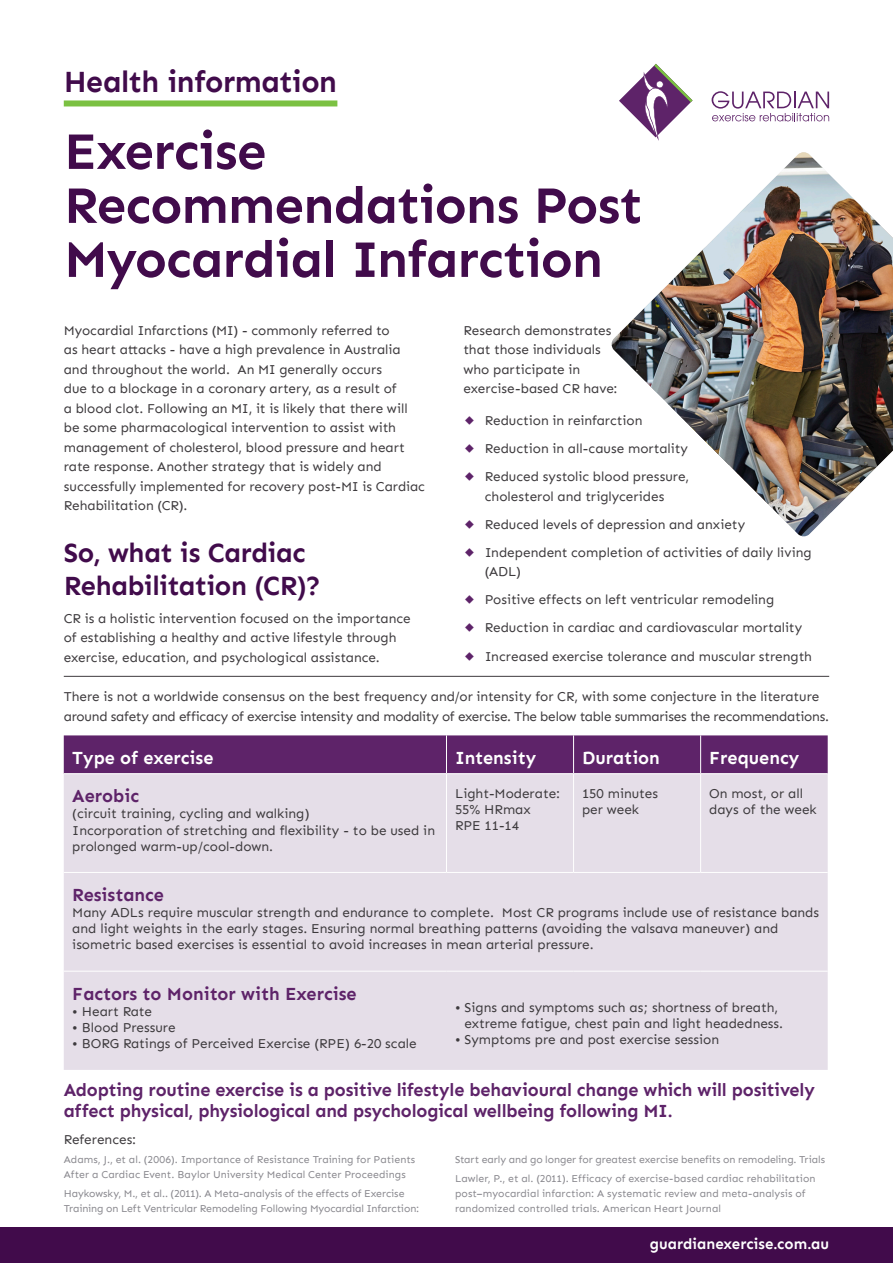
<style>
.page{position:relative;width:893px;height:1263px;background:#fff}
.page>*{position:absolute;margin:0;border:0;box-sizing:border-box;transform-origin:0 0}
.t1{font:700 52.5px/54px "Sen";letter-spacing:-.02em;color:#410b4b}
.t2{font:700 30px "Sen";letter-spacing:-.02em;color:#410b4b}
.Body_MASTER{font:700 27px/32.4px "Sen";letter-spacing:-.015em;color:#410b4b}
.Body_MASTER-2{font:700 18px/21.6px "Sen";letter-spacing:-.01em;color:#5e2369}
.t3{font:700 18px "Sen";color:#fff}
.t4{font:700 15px "Sen";color:#fff}
.Body_MASTER-3{font:13.5px/19.5px "Sen";color:#3d3a3d}
.References{font:10.5px/15px "Sen";color:#89888e}
</style>
<div class="page">
<svg style="left:712px;top:91px;width:117px;height:30px"></svg>
<svg style="left:619px;top:64px;width:74px;height:77px"></svg>
<div style="left:0;top:1227px;width:893px;height:36px;background:#410b4b"></div>
<div style="left:64px;top:100px;width:273px;height:6px;background:#7bc142"></div>
<div style="left:64px;top:735px;width:764px;height:38px;background:#5e2369"></div>
<div style="left:64px;top:774px;width:764px;height:296px;background:#e5dee8"></div>
<hr style="left:446px;top:735px;width:1px;height:38px;background:#fff">
<hr style="left:573px;top:735px;width:1px;height:38px;background:#fff">
<hr style="left:700px;top:735px;width:1px;height:38px;background:#fff">
<hr style="left:446px;top:774px;width:1px;height:98px;background:#fff">
<hr style="left:573px;top:774px;width:1px;height:98px;background:#fff">
<hr style="left:700px;top:774px;width:1px;height:98px;background:#fff">
<hr style="left:64px;top:872px;width:382px;height:1px;background:#fff">
<hr style="left:446px;top:872px;width:128px;height:1px;background:#fff">
<hr style="left:574px;top:872px;width:127px;height:1px;background:#fff">
<hr style="left:701px;top:872px;width:127px;height:1px;background:#fff">
<hr style="left:64px;top:971px;width:382px;height:1px;background:#fff">
<hr style="left:446px;top:971px;width:128px;height:1px;background:#fff">
<hr style="left:574px;top:971px;width:127px;height:1px;background:#fff">
<hr style="left:701px;top:971px;width:127px;height:1px;background:#fff">
<hr style="left:64px;top:676px;width:765px;height:1px;background:#3d3a3d">
<img style="left:611px;top:152px;width:282px;height:385px">
<h2 class="t2" style="left:64px;top:65px;width:275px">Health information</h2>
<h1 class="t1" style="left:64px;top:125px;width:580px">Exercise<br>Recommendations Post<br>Myocardial Infarction</h1>
<p class="Body_MASTER-3" style="left:64px;top:320px;width:363px">Myocardial Infarctions (MI) - commonly referred to<br>as heart attacks - have a high prevalence in Australia and throughout the world. An MI generally occurs<br>due to a blockage in a coronary artery, as a result of<br>a blood clot. Following an MI, it is likely that there will be some pharmacological intervention to assist with management of cholesterol, blood pressure and heart rate response. Another strategy that is widely and successfully implemented for recovery post-MI is Cardiac Rehabilitation (CR).</p>
<p class="Body_MASTER" style="left:64px;top:537px;width:258px">So, what is Cardiac<br>Rehabilitation (CR)?</p>
<p class="Body_MASTER-3" style="left:64px;top:608px;width:348px">CR is a holistic intervention focused on the importance of establishing a healthy and active lifestyle through exercise, education, and psychological assistance.</p>
<p class="Body_MASTER-3" style="left:463px;top:320px;width:156px">Research demonstrates that those individuals who participate in exercise-based CR have:</p>
<p class="Body_MASTER-3" style="left:485px;top:411px;width:159px">Reduction in reinfarction</p>
<p class="Body_MASTER-3" style="left:485px;top:439px;width:205px">Reduction in all-cause mortality</p>
<p class="Body_MASTER-3" style="left:485px;top:467px;width:206px">Reduced systolic blood pressure, cholesterol and triglycerides</p>
<p class="Body_MASTER-3" style="left:485px;top:515px;width:262px">Reduced levels of depression and anxiety</p>
<p class="Body_MASTER-3" style="left:485px;top:543px;width:328px">Independent completion of activities of daily living (ADL)</p>
<p class="Body_MASTER-3" style="left:485px;top:590px;width:291px">Positive effects on left ventricular remodeling</p>
<p class="Body_MASTER-3" style="left:485px;top:618px;width:319px">Reduction in cardiac and cardiovascular mortality</p>
<p class="Body_MASTER-3" style="left:485px;top:646px;width:329px">Increased exercise tolerance and muscular strength</p>
<p class="Body_MASTER-3" style="left:64px;top:687px;width:767px">There is not a worldwide consensus on the best frequency and/or intensity for CR, with some conjecture in the literature around safety and efficacy of exercise intensity and modality of exercise. The below table summarises the recommendations.</p>
<p class="t3" style="left:72px;top:747px;width:143px">Type of exercise</p>
<p class="t3" style="left:455px;top:747px;width:83px">Intensity</p>
<p class="t3" style="left:582px;top:747px;width:79px">Duration</p>
<p class="t3" style="left:709px;top:747px;width:92px">Frequency</p>
<p class="Body_MASTER-2" style="left:72px;top:785px;width:68px">Aerobic</p>
<p class="Body_MASTER-3" style="left:72px;top:804px;width:239px">(circuit training, cycling and walking)</p>
<p class="Body_MASTER-3" style="left:72px;top:822px;width:364px;line-height:16.2px">Incorporation of stretching and flexibility - to be used in prolonged warm-up/cool-down.</p>
<p class="Body_MASTER-3" style="left:455px;top:785px;width:107px;line-height:16.2px">Light-Moderate:<br>55% HRmax</p>
<p class="Body_MASTER-3" style="left:455px;top:816px;width:66px">RPE 11-14</p>
<p class="Body_MASTER-3" style="left:582px;top:785px;width:78px;line-height:16.2px">150 minutes per week</p>
<p class="Body_MASTER-3" style="left:709px;top:785px;width:109px;line-height:16.2px">On most, or all days of the week</p>
<p class="Body_MASTER-2" style="left:72px;top:884px;width:93px">Resistance</p>
<p class="Body_MASTER-3" style="left:72px;top:904px;width:748px;line-height:16.2px">Many ADLs require muscular strength and endurance to complete. Most CR programs include use of resistance bands and light weights in the early stages. Ensuring normal breathing patterns (avoiding the valsava maneuver) and isometric based exercises is essential to avoid increases in mean arterial pressure.</p>
<p class="Body_MASTER-2" style="left:72px;top:983px;width:286px">Factors to Monitor with Exercise</p>
<p class="Body_MASTER-3" style="left:72px;top:1001px;width:81px">• Heart Rate</p>
<p class="Body_MASTER-3" style="left:72px;top:1018px;width:105px">• Blood Pressure</p>
<p class="Body_MASTER-3" style="left:72px;top:1034px;width:346px">• BORG Ratings of Perceived Exercise (RPE) 6-20 scale</p>
<p class="Body_MASTER-3" style="left:464px;top:999px;width:320px;line-height:16.2px;text-indent:-10px">• Signs and symptoms such as; shortness of breath, extreme fatigue, chest pain and light headedness.</p>
<p class="Body_MASTER-3" style="left:455px;top:1030px;width:266px">• Symptoms pre and post exercise session</p>
<p class="Body_MASTER-2" style="left:64px;top:1079px;width:752px">Adopting routine exercise is a positive lifestyle behavioural change which will positively affect physical, physiological and psychological wellbeing following MI.</p>
<p class="Body_MASTER-3" style="left:64px;top:1129px;width:74px">References:</p>
<p class="References" style="left:64px;top:1152px;width:353px">Adams, J., et al. (2006). Importance of Resistance Training for Patients<br>After a Cardiac Event. Baylor University Medical Center Proceedings</p>
<p class="References" style="left:64px;top:1186px;width:357px">Haykowsky, M., et al.. (2011). A Meta-analysis of the effects of Exercise<br>Training on Left Ventricular Remodeling Following Myocardial Infarction:</p>
<p class="References" style="left:455px;top:1152px;width:372px">Start early and go longer for greatest exercise benefits on remodeling. Trials</p>
<p class="References" style="left:455px;top:1171px;width:362px">Lawler, P., et al. (2011). Efficacy of exercise-based cardiac rehabilitation post–myocardial infarction: A systematic review and meta-analysis of randomized controlled trials. American Heart Journal</p>
<p class="t4" style="left:650px;top:1235px;width:181px">guardianexercise.com.au</p>
</div>
